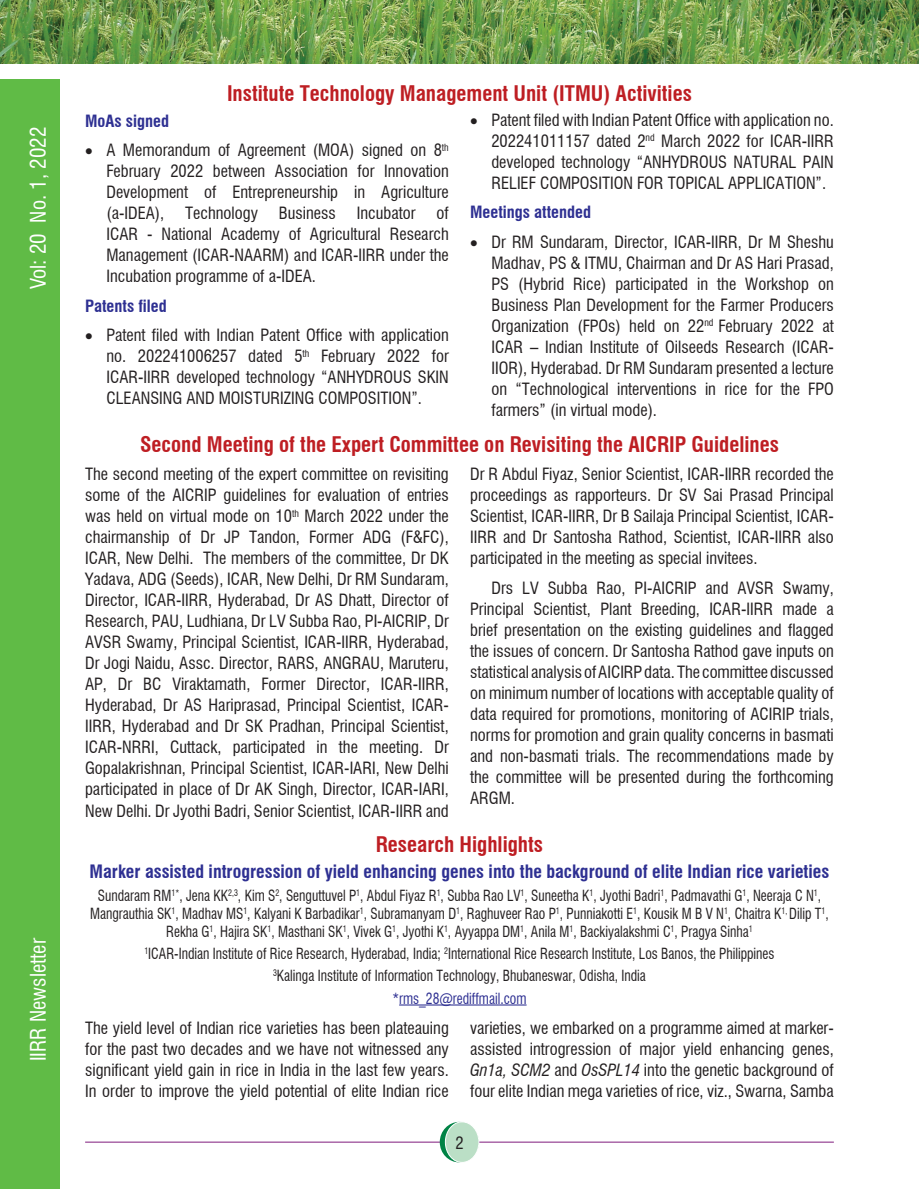
<style>
.page{position:relative;width:919px;height:1189px;background:#fff}
.page>*{position:absolute;margin:0;border:0;box-sizing:border-box;transform-origin:0 0}
.Normal1{font:700 condensed 21px "Swiss 721 BT";color:#be1e23}
.t1{font:condensed 21px "Swiss 721 BT";color:#fff}
.t2{font:700 condensed 18px "Swiss 721 BT";color:#2e3092}
.List_Paragraph{font:condensed 16.5px/21px "Swiss 721 BT";color:#231f20;text-align:justify}
.t3{font:700 condensed 16.5px "Swiss 721 BT";color:#2e3092}
.t4{font:condensed 15px/18px "Swiss 721 BT";color:#231f20;text-align:center;scale:.9 1}
.t5{font:condensed 15px "Swiss 721 BT";color:#2e3092;scale:.9 1}
.s1{font-style:italic}
</style>
<div class="page">
<div style="left:0;top:79px;width:60px;height:1109px;background:#60bb46"></div>
<img style="left:0;top:0;width:918px;height:63px">
<hr style="left:85px;top:1141px;width:748px;height:1px;background:#7f1b7d">
<svg style="left:439px;top:1121px;width:39px;height:40px"></svg>
<div style="left:445px;top:1121px;width:33px;height:40px;background:#bbdfc6;border-radius:50%"></div>
<div style="left:445px;top:1121px;width:34px;height:41px;border:1px solid #fff;border-radius:50%"></div>
<hr style="left:399px;top:1004px;width:127px;height:1px;background:#2e3092">
<p class="t1" style="left:25px;top:289px;width:163px;rotate:-90deg">Vol: 20 No. 1, 2022</p>
<p class="t1" style="left:25px;top:1060px;width:124px;rotate:-90deg">IIRR Newsletter</p>
<p class="Normal1" style="left:227px;top:81px;width:466px">Institute Technology Management Unit (ITMU) Activities</p>
<p class="t3" style="left:85px;top:111px;width:85px">MoAs signed</p>
<p class="List_Paragraph" style="left:106px;top:140px;width:344px;text-indent:-21px">• A Memorandum of Agreement (MOA) signed on 8<sup>th </sup>February 2022 between Association for Innovation Development of Entrepreneurship in Agriculture (a-IDEA),</p>
<p class="List_Paragraph" style="left:106px;top:203px;width:344px;text-indent:330px">of ICAR - National Academy of Agricultural Research Management (ICAR-NAARM) and ICAR-IIRR under the Incubation programme of a-IDEA.</p>
<p class="t3" style="left:85px;top:296px;width:83px">Patents filed</p>
<p class="List_Paragraph" style="left:106px;top:325px;width:344px;text-indent:-21px">• Patent filed with Indian Patent Office with application no. 202241006257 dated 5<sup>th</sup> February 2022 for ICAR-IIRR developed technology “ANHYDROUS SKIN CLEANSING AND MOISTURIZING COMPOSITION”.</p>
<p class="List_Paragraph" style="left:185px;top:203px;width:74px">Technology</p>
<p class="List_Paragraph" style="left:279px;top:203px;width:58px">Business</p>
<p class="List_Paragraph" style="left:356px;top:203px;width:60px">Incubator</p>
<p class="List_Paragraph" style="left:491px;top:109px;width:344px;text-indent:-21px">• Patent filed with Indian Patent Office with application no.<br>202241011157 dated 2<sup>nd</sup> March 2022 for ICAR-IIRR developed technology “ANHYDROUS NATURAL PAIN RELIEF COMPOSITION FOR TOPICAL APPLICATION”.</p>
<p class="t3" style="left:470px;top:202px;width:122px">Meetings attended</p>
<p class="List_Paragraph" style="left:491px;top:231px;width:344px;text-indent:-21px">• Dr RM Sundaram, Director, ICAR-IIRR, Dr M Sheshu Madhav, PS &amp; ITMU, Chairman and Dr AS Hari Prasad, PS (Hybrid Rice) participated in the Workshop on Business Plan Development for the Farmer Producers Organization (FPOs) held on 22<sup>nd</sup> February 2022 at ICAR – Indian Institute of Oilseeds Research (ICAR-IIOR), Hyderabad. Dr RM Sundaram presented a lecture on “Technological interventions in rice for the FPO farmers” (in virtual mode).</p>
<p class="Normal1" style="left:140px;top:432px;width:640px">Second Meeting of the Expert Committee on Revisiting the AICRIP Guidelines</p>
<p class="List_Paragraph" style="left:85px;top:463px;width:365px">The second meeting of the expert committee on revisiting some of the AICRIP guidelines for evaluation of entries was held on virtual mode on 10<sup>th</sup> March 2022 under the chairmanship of Dr JP Tandon, Former ADG (F&amp;FC), ICAR, New Delhi. The members of the committee, Dr DK Yadava, ADG (Seeds), ICAR, New Delhi, Dr RM Sundaram, Director, ICAR-IIRR, Hyderabad, Dr AS Dhatt, Director of Research, PAU, Ludhiana, Dr LV Subba Rao, PI-AICRIP, Dr AVSR Swamy, Principal Scientist, ICAR-IIRR, Hyderabad, Dr Jogi Naidu, Assc. Director, RARS, ANGRAU, Maruteru, AP, Dr BC Viraktamath, Former Director, ICAR-IIRR, Hyderabad, Dr AS Hariprasad, Principal Scientist, ICAR-IIRR, Hyderabad and Dr SK Pradhan, Principal Scientist, ICAR-NRRI, Cuttack, participated in the meeting. Dr Gopalakrishnan, Principal Scientist, ICAR-IARI, New Delhi participated in place of Dr AK Singh, Director, ICAR-IARI, New Delhi. Dr Jyothi Badri, Senior Scientist, ICAR-IIRR and</p>
<p class="List_Paragraph" style="left:470px;top:463px;width:365px">Dr R Abdul Fiyaz, Senior Scientist, ICAR-IIRR recorded the proceedings as rapporteurs. Dr SV Sai Prasad Principal Scientist, ICAR-IIRR, Dr B Sailaja Principal Scientist, ICAR-IIRR and Dr Santosha Rathod, Scientist, ICAR-IIRR also participated in the meeting as special invitees.</p>
<p class="List_Paragraph" style="left:470px;top:577px;width:365px;text-indent:21px">Drs LV Subba Rao, PI-AICRIP and AVSR Swamy, Principal Scientist, Plant Breeding, ICAR-IIRR made a brief presentation on the existing guidelines and flagged the issues of concern. Dr Santosha Rathod gave inputs on statistical analysis of AICIRP data. The committee discussed on minimum number of locations with acceptable quality of data required for promotions, monitoring of ACIRIP trials, norms for promotion and grain quality concerns in basmati and non-basmati trials. The recommendations made by the committee will be presented during the forthcoming ARGM.</p>
<p class="Normal1" style="left:375px;top:831px;width:169px">Research Highlights</p>
<p class="t2" style="left:90px;top:860px;width:741px">Marker assisted introgression of yield enhancing genes into the background of elite Indian rice varieties</p>
<p class="t4" style="left:90px;top:886px;width:821px">Sundaram RM<sup>1*</sup>, Jena KK<sup>2,3</sup>, Kim S<sup>2</sup>, Senguttuvel P<sup>1</sup>, Abdul Fiyaz R<sup>1</sup>, Subba Rao LV<sup>1</sup>, Suneetha K<sup>1</sup>, Jyothi Badri<sup>1</sup>, Padmavathi G<sup>1</sup>, Neeraja C N<sup>1</sup>,<br>Mangrauthia SK<sup>1</sup>, Madhav MS<sup>1</sup>, Kalyani K Barbadikar<sup>1</sup>, Subramanyam D<sup>1</sup>, Raghuveer Rao P<sup>1</sup>, Punniakotti E<sup>1</sup>, Kousik M B V N<sup>1</sup>, Chaitra K<sup>1,</sup> Dilip T<sup>1</sup>,<br>Rekha G<sup>1</sup>, Hajira SK<sup>1</sup>, Masthani SK<sup>1</sup>, Vivek G<sup>1</sup>, Jyothi K<sup>1</sup>, Ayyappa DM<sup>1</sup>, Anila M<sup>1</sup>, Backiyalakshmi C<sup>1</sup>, Pragya Sinha<sup>1</sup></p>
<p class="t4" style="left:144px;top:944px;width:701px"><sup>1</sup>ICAR-Indian Institute of Rice Research, Hyderabad, India; <sup>2</sup>International Rice Research Institute, Los Banos, the Philippines</p>
<p class="t4" style="left:273px;top:966px;width:415px"><sup>3</sup>Kalinga Institute of Information Technology, Bhubaneswar, Odisha, India</p>
<p class="t5" style="left:392px;top:988px;width:150px">*rms_28@rediffmail.com</p>
<p class="List_Paragraph" style="left:85px;top:1017px;width:365px">The yield level of Indian rice varieties has been plateauing for the past two decades and we have not witnessed any significant yield gain in rice in India in the last few years.<br>In order to improve the yield potential of elite Indian rice</p>
<p class="List_Paragraph" style="left:470px;top:1017px;width:365px">varieties, we embarked on a programme aimed at marker&shy;assisted introgression of major yield enhancing genes, <span class="s1">Gn1a, SCM2</span> and <span class="s1">OsSPL14</span> into the genetic background of four elite Indian mega varieties of rice, viz., Swarna, Samba</p>
<p class="List_Paragraph" style="left:455px;top:1131px;width:10px">2</p>
</div>
